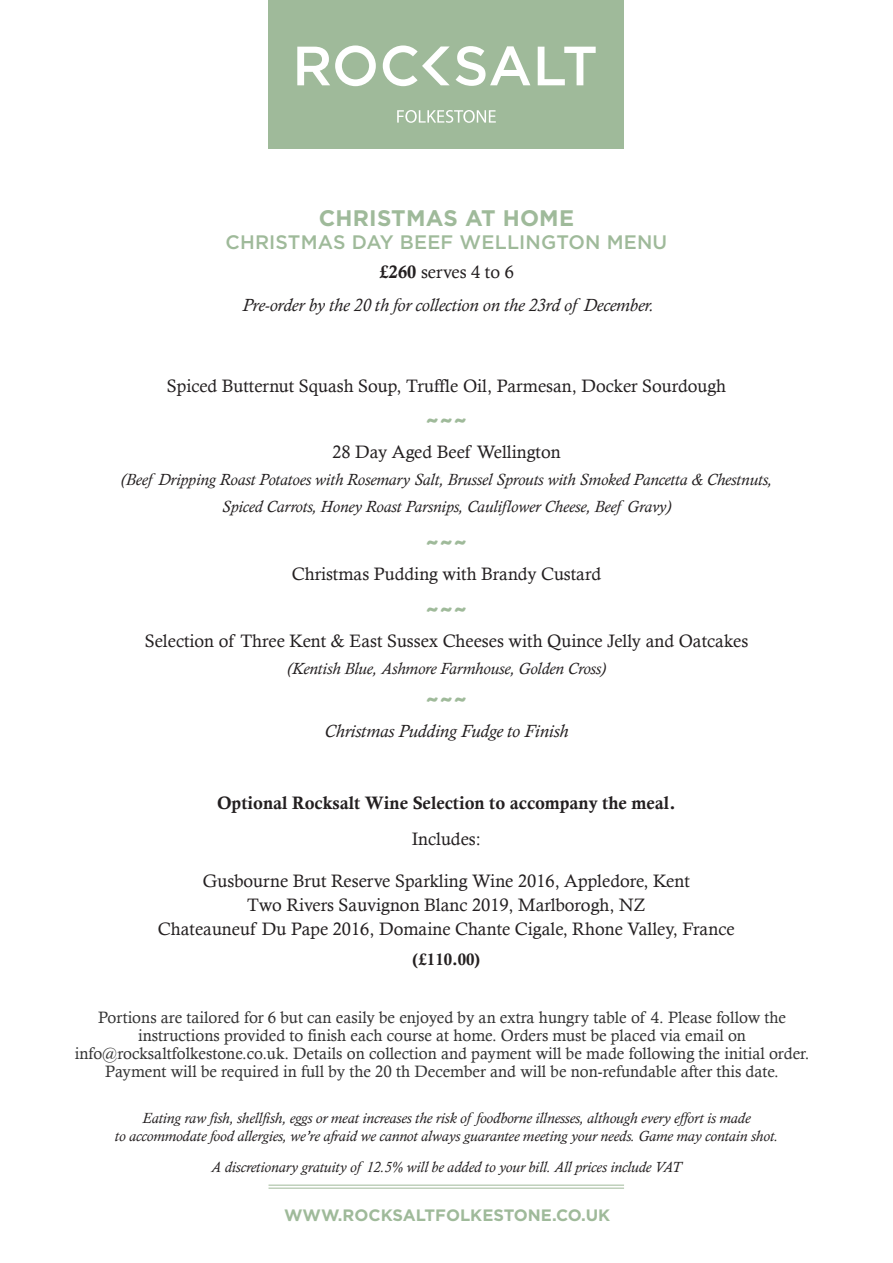
<style>
.page{position:relative;width:893px;height:1263px;background:#fff}
.page>*{position:absolute;margin:0;border:0;box-sizing:border-box;transform-origin:0 0}
.t1{font:700 27px "Gotham";color:#9fba9a}
.t2{font:700 22.5px "Gotham";letter-spacing:.01em;color:#9fba9a}
.t3{font:500 19.5px "Gotham";letter-spacing:.01em;color:#9fba9a}
.t4{font:18px/24px "Calisto";color:#231f20;text-align:center}
.t5{font:italic 18px/33px "Calisto";color:#231f20;text-align:center}
.t6{font:18px "Calis MT Bol";color:#231f20}
.t7{font:16.5px/18px "Calisto";color:#333;text-align:center}
.t8{font:italic 16.5px/27px "Calisto";color:#231f20;text-align:center}
.t9{font:700 16.5px "Gotham";color:#9fba9a}
.t10{font:16.5px "Calis MT Bol";color:#231f20}
.t11{font:italic 15px/18px "Calisto";color:#231f20;text-align:center}
.s1{font-family:"Calis MT Bol";font-style:normal}
.s2{font-style:normal}
</style>
<div class="page">
<div style="left:268px;top:0;width:356px;height:148px;background:#9fba9a"></div>
<svg style="left:397px;top:110px;width:99px;height:13px"></svg>
<svg style="left:297px;top:45px;width:299px;height:41px"></svg>
<hr style="left:268px;top:1188px;width:356px;height:1px;background:#9fba9a">
<hr style="left:268px;top:1185px;width:356px;height:1px;background:#9fba9a">
<p class="t2" style="left:319px;top:203px;width:257px">CHRISTMAS AT HOME</p>
<p class="t3" style="left:225px;top:230px;width:443px">CHRISTMAS DAY BEEF WELLINGTON MENU</p>
<p class="t5" style="left:242px;top:255px;width:413px"><span class="s1">£260</span> <span class="s2">serves 4 to 6<br></span>Pre-order by the 20 th for collection on the 23rd of December.</p>
<p class="t4" style="left:167px;top:373px;width:561px">Spiced Butternut Squash Soup, Truffle Oil, Parmesan, Docker Sourdough</p>
<h1 class="t1" style="left:425px;top:401px;width:43px">~~~</h1>
<p class="t4" style="left:332px;top:440px;width:230px">28 Day Aged Beef Wellington</p>
<p class="t8" style="left:121px;top:466px;width:653px">(Beef Dripping Roast Potatoes with Rosemary Salt, Brussel Sprouts with Smoked Pancetta &amp; Chestnuts,<br>Spiced Carrots, Honey Roast Parsnips, Cauliflower Cheese, Beef Gravy)</p>
<h1 class="t1" style="left:425px;top:523px;width:43px">~~~</h1>
<p class="t4" style="left:292px;top:561px;width:311px">Christmas Pudding with Brandy Custard</p>
<h1 class="t1" style="left:425px;top:590px;width:43px">~~~</h1>
<p class="t4" style="left:145px;top:628px;width:605px">Selection of Three Kent &amp; East Sussex Cheeses with Quince Jelly and Oatcakes</p>
<p class="t8" style="left:287px;top:655px;width:320px">(Kentish Blue, Ashmore Farmhouse, Golden Cross)</p>
<h1 class="t1" style="left:425px;top:680px;width:43px">~~~</h1>
<p class="t5" style="left:324px;top:715px;width:246px">Christmas Pudding Fudge to Finish</p>
<p class="t6" style="left:217px;top:793px;width:460px">Optional Rocksalt Wine Selection to accompany the meal.</p>
<p class="t4" style="left:412px;top:827px;width:71px">Includes:</p>
<p class="t4" style="left:158px;top:869px;width:578px">Gusbourne Brut Reserve Sparkling Wine 2016, Appledore, Kent<br>Two Rivers Sauvignon Blanc 2019, Marlborogh, NZ<br>Chateauneuf Du Pape 2016, Domaine Chante Cigale, Rhone Valley, France</p>
<p class="t10" style="left:412px;top:950px;width:69px">(£110.00)</p>
<p class="t7" style="left:75px;top:1008px;width:736px">Portions are tailored for 6 but can easily be enjoyed by an extra hungry table of 4. Please follow the instructions provided to finish each course at home. Orders must be placed via email on info@rocksaltfolkestone.co.uk. Details on collection and payment will be made following the initial order.<br>Payment will be required in full by the 20 th December and will be non-refundable after this date.</p>
<p class="t11" style="left:115px;top:1109px;width:665px">Eating raw fish, shellfish, eggs or meat increases the risk of foodborne illnesses, although every effort is made<br>to accommodate food allergies, we’re afraid we cannot always guarantee meeting your needs. Game may contain shot.</p>
<p class="t11" style="left:211px;top:1158px;width:472px">A discretionary gratuity of 12.5% will be added to your bill. All prices include VAT</p>
<p class="t9" style="left:284px;top:1204px;width:327px">WWW.ROCKSALTFOLKESTONE.CO.UK</p>
</div>
